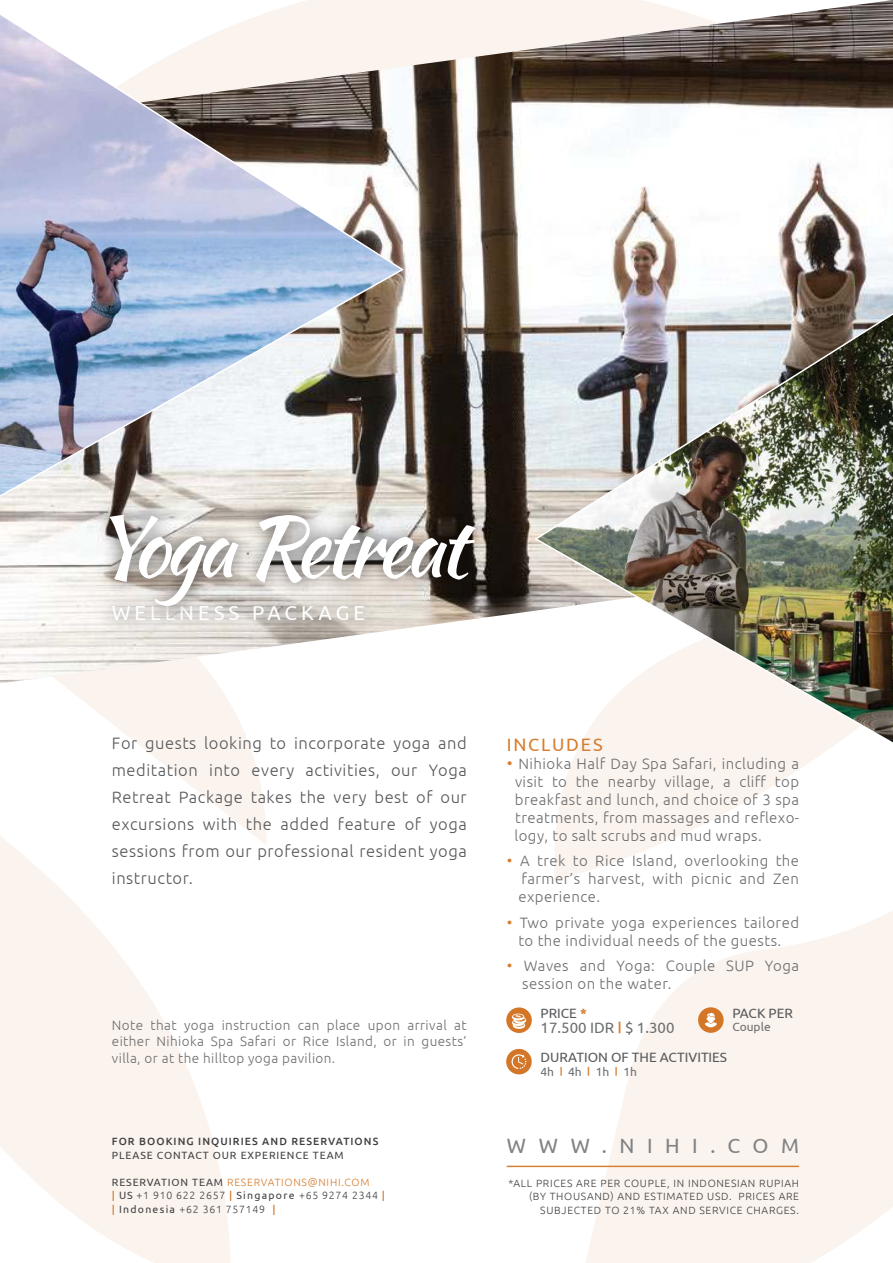
<style>
.page{position:relative;width:893px;height:1263px;background:#fff}
.page>*{position:absolute;margin:0;border:0;box-sizing:border-box;transform-origin:0 0}
.t1{font:82.5px "Kaushan Script";letter-spacing:-.055em;color:#fff}
.t2{font:20.7px "Ubuntu";letter-spacing:.61em;color:#808284}
.t3{font:20.25px "Ubuntu";letter-spacing:.2em;color:#fff}
.t4{font:18px "Ubuntu";letter-spacing:.1em;color:#d67d2f}
.t5{font:300 16.5px/27px "Ubuntu";letter-spacing:.035em;color:#57585b;text-align:justify}
.t6{font:300 15px/18px "Ubuntu";letter-spacing:.03em;color:#6d6e70;text-align:justify}
.t7{font:15px "Ubuntu";color:#6d6e70}
.t8{font:300 13.5px/16.5px "Ubuntu";letter-spacing:.03em;color:#6d6e70;text-align:justify}
.t9{font:13.5px "Ubuntu";color:#57585b}
.t10{font:12px "Ubuntu";color:#6d6e70}
.t11{font:10.5px/13.5px "Ubuntu";letter-spacing:.08em;color:#404042}
.t12{font:300 10.5px/13.5px "Ubuntu";letter-spacing:.065em;color:#404042;text-align:right}
.t13{font:500 10.5px "Ubuntu";letter-spacing:.1em;color:#404042}
.s1{font-weight:700;color:#d67d2f}
.s2{font-weight:700;font-size:12px;color:#d67d2f}
.s3{font-weight:700;font-size:9px;color:#d67d2f}
.s4{font-weight:300;color:#d67d2f}
.s5{font-weight:500;color:#d67d2f}
.s6{font-weight:300}
</style>
<div class="page">
<svg style="left:0;top:683px;width:893px;height:580px"></svg>
<img style="left:0;top:0;width:893px;height:683px">
<img style="left:0;top:0;width:404px;height:520px">
<img style="left:534px;top:296px;width:359px;height:455px">
<div style="left:698px;top:1007px;width:26px;height:26px;background:#d47627;border-radius:50%"></div>
<svg style="left:705px;top:1013px;width:12px;height:14px"></svg>
<div style="left:506px;top:1007px;width:26px;height:26px;background:#d47627;border-radius:50%"></div>
<svg style="left:512px;top:1014px;width:14px;height:15px"></svg>
<img style="left:89px;top:629px;width:303px;height:18px">
<img style="left:70px;top:483px;width:428px;height:146px">
<hr style="left:507px;top:1166px;width:292px;height:1px;background:#d67d2f">
<div style="left:506px;top:1049px;width:26px;height:25px;background:#d47627;border-radius:50%"></div>
<svg style="left:511px;top:1054px;width:15px;height:15px"></svg>
<svg style="left:508px;top:761px;width:4px;height:4px"></svg>
<svg style="left:508px;top:920px;width:3px;height:4px"></svg>
<h1 class="t1" style="left:92px;top:515px;width:376px">Yoga Retreat</h1>
<h3 class="t3" style="left:112px;top:605px;width:255px">WELLNESS PACKAGE</h3>
<p class="t5" style="left:112px;top:731px;width:356px">For guests looking to incorporate yoga and meditation into every activities, our Yoga Retreat Package takes the very best of our excursions with the added feature of yoga sessions from our professional resident yoga instructor.</p>
<p class="t8" style="left:112px;top:1017px;width:356px">Note that yoga instruction can place upon arrival at either Nihioka Spa Safari or Rice Island, or in guests’ villa, or at the hilltop yoga pavilion.</p>
<p class="t4" style="left:507px;top:737px;width:97px">INCLUDES</p>
<p class="t6" style="left:514px;top:755px;width:286px">Nihioka Half Day Spa Safari, including a visit to the nearby village, a cliff top breakfast and lunch, and choice of 3 spa treatments, from massages and reflexo&shy;logy, to salt scrubs and mud wraps.</p>
<p class="t6" style="left:518px;top:853px;width:282px">A trek to Rice Island, overlooking the farmer’s harvest, with picnic and Zen experience.</p>
<p class="t6" style="left:518px;top:913px;width:282px">Two private yoga experiences tailored to the individual needs of the guests.</p>
<p class="t6" style="left:522px;top:958px;width:278px">Waves and Yoga: Couple SUP Yoga session on the water.</p>
<p class="t9" style="left:541px;top:1007px;width:48px">PRICE <span class="s1">*</span></p>
<p class="t7" style="left:541px;top:1021px;width:135px">17.500 IDR <span class="s2">|</span> $ 1.300</p>
<p class="t9" style="left:732px;top:1007px;width:62px">PACK PER</p>
<p class="t10" style="left:732px;top:1022px;width:40px">Couple</p>
<p class="t9" style="left:540px;top:1052px;width:188px">DURATION OF THE ACTIVITIES</p>
<p class="t10" style="left:540px;top:1066px;width:98px">4h <span class="s3">|</span> 4h <span class="s3">|</span> 1h <span class="s3">|</span> 1h</p>
<p class="t13" style="left:112px;top:1137px;width:268px">FOR BOOKING INQUIRIES AND RESERVATIONS</p>
<p class="t11" style="left:112px;top:1149px;width:233px">PLEASE CONTACT OUR EXPERIENCE TEAM</p>
<p class="t11" style="left:112px;top:1176px;width:275px">RESERVATION TEAM <span class="s4">RESERVATIONS@NIHI.COM<br></span><span class="s5">|</span> US <span class="s6">+1 910 622 2657</span> <span class="s5">|</span> Singapore <span class="s6">+65 9274 2344</span> <span class="s5">| |</span> Indonesia <span class="s6">+62 361 757149</span> <span class="s5">|</span></p>
<p class="t12" style="left:508px;top:1177px;width:292px">*ALL PRICES ARE PER COUPLE, IN INDONESIAN RUPIAH (BY THOUSAND) AND ESTIMATED USD. PRICES ARE<br>SUBJECTED TO 21% TAX AND SERVICE CHARGES.</p>
<h2 class="t2" style="left:507px;top:1137px;width:294px">WWW.NIHI.COM</h2>
</div>
